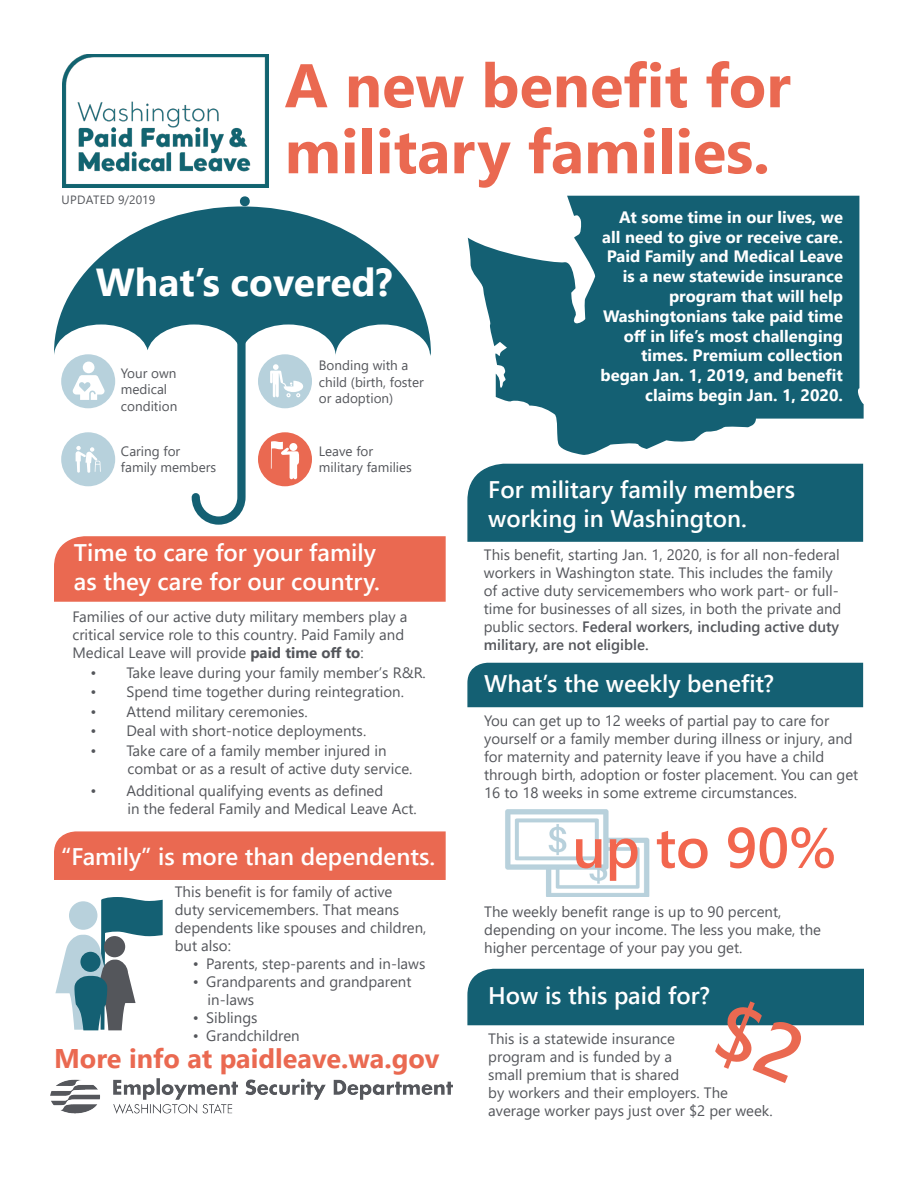
<style>
.page{position:relative;width:918px;height:1188px;background:#fff}
.page>*{position:absolute;margin:0;border:0;box-sizing:border-box;transform-origin:0 0}
.t1{font:700 61.5px/66px "Segoe UI";color:#ea6951}
.t2{font:600 57px "Segoe UI";color:#f2664e}
.t3{font:700 39px "Segoe UI";color:#fff}
.t4{font:700 27px "Segoe UI";color:#ea6951}
.t5{font:600 24px/28.8px "Segoe UI";color:#fff}
.t6{font:700 16.5px/19.8px "Segoe UI";color:#fff;text-align:right}
.t7{font:15px/18px "Segoe UI";color:#54565b}
.t8{font:13.5px/16.5px "Segoe UI";color:#54565b}
.t9{font:12px "Segoe UI";letter-spacing:.01em;color:#54565b}
.s1{font-weight:700}
.s2{font-weight:600}
</style>
<div class="page">
<svg style="left:191px;top:356px;width:55px;height:169px"></svg>
<svg style="left:54px;top:206px;width:377px;height:150px;fill:#146073"></svg>
<svg style="left:239px;top:196px;width:11px;height:11px"></svg>
<svg style="left:468px;top:196px;width:396px;height:259px;fill:#146073"></svg>
<div style="left:54px;top:536px;width:392px;height:66px;background:#ea6951"></div>
<div style="left:54px;top:831px;width:392px;height:49px;background:#ea6951"></div>
<div style="left:467px;top:662px;width:397px;height:46px;background:#146073"></div>
<div style="left:467px;top:463px;width:397px;height:79px;background:#146073"></div>
<div style="left:258px;top:432px;width:54px;height:54px;background:#ea6951;border-radius:50%"></div>
<svg style="left:271px;top:441px;width:29px;height:38px"></svg>
<div style="left:61px;top:354px;width:54px;height:54px;background:#b7d1dc;border-radius:50%"></div>
<div style="left:83px;top:362px;width:11px;height:11px;background:#fff;border-radius:50%"></div>
<svg style="left:73px;top:375px;width:32px;height:25px"></svg>
<div style="left:61px;top:432px;width:54px;height:54px;background:#b7d1dc;border-radius:50%"></div>
<svg style="left:76px;top:446px;width:25px;height:27px"></svg>
<div style="left:258px;top:354px;width:54px;height:54px;background:#b7d1dc;border-radius:50%"></div>
<svg style="left:270px;top:364px;width:33px;height:33px"></svg>
<svg style="left:55px;top:897px;width:108px;height:133px"></svg>
<div style="left:80px;top:952px;width:21px;height:20px;background:#146073;border-radius:50%"></div>
<img style="left:62px;top:54px;width:207px;height:133px">
<img style="left:50px;top:1078px;width:403px;height:36px">
<img style="left:505px;top:810px;width:145px;height:86px">
<div style="left:467px;top:968px;width:397px;height:58px;background:#146073"></div>
<p class="t1" style="left:285px;top:48px;width:508px">A new benefit for military families.</p>
<p class="t6" style="left:601px;top:206px;width:244px">At some time in our lives, we all need to give or receive care.<br>Paid Family and Medical Leave is a new statewide insurance program that will help<br>Washingtonians take paid time off in life’s most challenging times. Premium collection began Jan. 1, 2019, and benefit claims begin Jan. 1, 2020.</p>
<p class="t9" style="left:61px;top:188px;width:95px">UPDATED 9/2019</p>
<p class="t3" style="left:96px;top:246px;width:299px">What’s covered?</p>
<p class="t8" style="left:319px;top:356px;width:107px">Bonding with a child (birth, foster or adoption)</p>
<p class="t8" style="left:319px;top:441px;width:95px">Leave for military families</p>
<p class="t8" style="left:121px;top:364px;width:58px">Your own medical condition</p>
<p class="t8" style="left:121px;top:441px;width:97px">Caring for family members</p>
<p class="t5" style="left:74px;top:536px;width:308px">Time to care for your family as they care for our country.</p>
<p class="t7" style="left:72px;top:607px;width:337px">Families of our active duty military members play a critical service role to this country. Paid Family and<br>Medical Leave will provide <span class="s1">paid time off to</span>:</p>
<p class="t7" style="left:90px;top:662px;width:337px">• Take leave during your family member’s R&amp;R.</p>
<p class="t7" style="left:90px;top:682px;width:315px">• Spend time together during reintegration.</p>
<p class="t7" style="left:90px;top:701px;width:219px">• Attend military ceremonies.</p>
<p class="t7" style="left:90px;top:721px;width:277px">• Deal with short-notice deployments.</p>
<p class="t7" style="left:90px;top:740px;width:298px">• Take care of a family member injured in</p>
<p class="t7" style="left:127px;top:758px;width:287px">combat or as a result of active duty service.</p>
<p class="t7" style="left:90px;top:781px;width:294px">• Additional qualifying events as defined</p>
<p class="t7" style="left:127px;top:799px;width:291px">in the federal Family and Medical Leave Act.</p>
<p class="t5" style="left:61px;top:840px;width:375px">“Family” is more than dependents.</p>
<p class="t7" style="left:175px;top:881px;width:253px">This benefit is for family of active<br>duty servicemembers. That means dependents like spouses and children, but also:</p>
<p class="t7" style="left:193px;top:953px;width:234px">• Parents, step-parents and in-laws</p>
<p class="t7" style="left:193px;top:971px;width:220px">• Grandparents and grandparent</p>
<p class="t7" style="left:208px;top:989px;width:48px">in-laws</p>
<p class="t7" style="left:193px;top:1007px;width:66px">• Siblings</p>
<p class="t7" style="left:193px;top:1025px;width:109px">• Grandchildren</p>
<p class="t4" style="left:54px;top:1033px;width:387px">More info at paidleave.wa.gov</p>
<p class="t5" style="left:488px;top:473px;width:309px">For military family members working in Washington.</p>
<p class="t7" style="left:484px;top:545px;width:359px">This benefit, starting Jan. 1, 2020, is for all non-federal workers in Washington state. This includes the family of active duty servicemembers who work part- or full&shy;time for businesses of all sizes, in both the private and public sectors. <span class="s2">Federal workers, including active duty military, are not eligible.</span></p>
<p class="t5" style="left:484px;top:667px;width:292px">What’s the weekly benefit?</p>
<p class="t7" style="left:484px;top:711px;width:376px">You can get up to 12 weeks of partial pay to care for yourself or a family member during illness or injury, and for maternity and paternity leave if you have a child through birth, adoption or foster placement. You can get 16 to 18 weeks in some extreme circumstances.</p>
<p class="t2" style="left:572px;top:794px;width:266px">up to 90%</p>
<p class="t7" style="left:484px;top:901px;width:338px">The weekly benefit range is up to 90 percent, depending on your income. The less you make, the higher percentage of your pay you get.</p>
<p class="t5" style="left:488px;top:979px;width:223px">How is this paid for?</p>
<p class="t7" style="left:488px;top:1028px;width:286px">This is a statewide insurance<br>program and is funded by a<br>small premium that is shared<br>by workers and their employers. The average worker pays just over $2 per week.</p>
</div>
